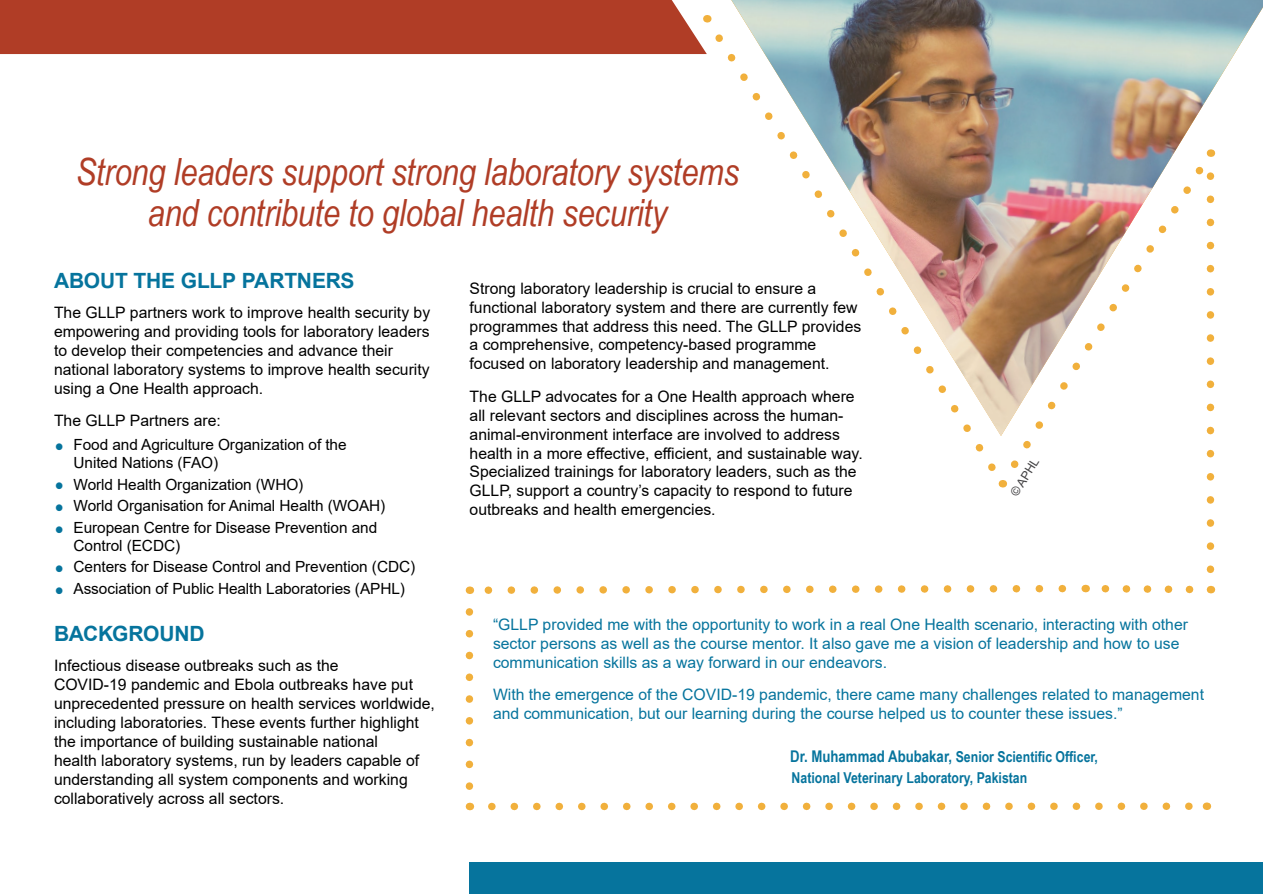
<style>
.page{position:relative;width:1263px;height:894px;background:#fff}
.page>*{position:absolute;margin:0;border:0;box-sizing:border-box;transform-origin:0 0}
.H2_Arial_26_Pt_Strong_Cond{font:italic 37.5px/40.5px "Arial Narrow";letter-spacing:-.005em;color:#b03d26;text-align:center}
.H3_Arial_14_pt_Teal{font:700 21px "Arial";letter-spacing:-.01em;color:#06749d}
.P_Arial_10_5_Pt_reg_Ex_Sp_c___Ls_Sp{font:15.75px/18.9px "Arial";color:#000}
.P_Arial_10_5_Pt_reg_Ex_Sp_c___Ls_Sp-2{font:15.75px/18.9px "Arial";color:#06749d}
.t1{font:15.3px/17.2px "Arial";letter-spacing:-.005em;color:#000}
.P__Arial_reg_10_75_Pt_Teal_Indent{font:700 15px/21px "Arial Narrow";color:#06749d}
.t2{font:12px "Arial";color:#414042}
.s1{font-size:16.2px}
</style>
<div class="page">
<div style="left:469px;top:861px;width:794px;height:32px;background:#06749d"></div>
<svg style="left:1206px;top:449px;width:8px;height:124px"></svg>
<svg style="left:466px;top:611px;width:7px;height:179px"></svg>
<svg style="left:492px;top:802px;width:701px;height:7px"></svg>
<svg style="left:1085px;top:584px;width:109px;height:10px"></svg>
<svg style="left:469px;top:584px;width:598px;height:10px"></svg>
<div style="left:0;top:0;width:708px;height:54px;background:#b03d26"></div>
<img style="left:727px;top:0;width:536px;height:436px">
<h2 class="H2_Arial_26_Pt_Strong_Cond" style="left:76px;top:151px;width:664px">Strong leaders support strong laboratory systems and contribute to global health security</h2>
<h3 class="H3_Arial_14_pt_Teal" style="left:54px;top:266px;width:302px">ABOUT THE GLLP PARTNERS</h3>
<p class="P_Arial_10_5_Pt_reg_Ex_Sp_c___Ls_Sp" style="left:54px;top:303px;width:378px">The GLLP partners work to improve health security by empowering and providing tools for laboratory leaders to develop their competencies and advance their national laboratory systems to improve health security using a One Health approach.</p>
<p class="P_Arial_10_5_Pt_reg_Ex_Sp_c___Ls_Sp" style="left:54px;top:411px;width:168px">The GLLP Partners are:</p>
<p class="t1" style="left:74px;top:436px;width:275px">Food and Agriculture Organization of the<br>United Nations (FAO)</p>
<p class="t1" style="left:74px;top:475px;width:231px">World Health Organization (WHO)</p>
<p class="t1" style="left:74px;top:497px;width:313px">World Organisation for Animal Health (WOAH)</p>
<p class="t1" style="left:74px;top:519px;width:305px">European Centre for Disease Prevention and<br>Control (ECDC)</p>
<p class="t1" style="left:74px;top:558px;width:343px">Centers for Disease Control and Prevention (CDC)</p>
<p class="t1" style="left:74px;top:580px;width:333px">Association of Public Health Laboratories (APHL)</p>
<h3 class="H3_Arial_14_pt_Teal" style="left:54px;top:618px;width:152px">BACKGROUND</h3>
<p class="P_Arial_10_5_Pt_reg_Ex_Sp_c___Ls_Sp" style="left:54px;top:655px;width:382px">Infectious disease outbreaks such as the<br>COVID-19 pandemic and Ebola outbreaks have put unprecedented pressure on health services worldwide, including laboratories. These events further highlight the importance of building sustainable national<br>health laboratory systems, run by leaders capable of understanding all system components and working collaboratively across all sectors.</p>
<p class="P_Arial_10_5_Pt_reg_Ex_Sp_c___Ls_Sp" style="left:469px;top:278px;width:393px">Strong laboratory leadership is crucial to ensure a functional laboratory system and there are currently few programmes that address this need. The GLLP provides a comprehensive, competency-based programme focused on laboratory leadership and management.</p>
<p class="P_Arial_10_5_Pt_reg_Ex_Sp_c___Ls_Sp" style="left:469px;top:386px;width:394px">The GLLP advocates for a One Health approach where all relevant sectors and disciplines across the human&shy;animal-environment interface are involved to address health in a more effective, efficient, and sustainable way.<br>Specialized trainings for laboratory leaders, such as the GLLP, support a country’s capacity to respond to future outbreaks and health emergencies.</p>
<p class="t2" style="left:1006px;top:490px;width:44px;rotate:-58deg">© APHL</p>
<p class="P_Arial_10_5_Pt_reg_Ex_Sp_c___Ls_Sp-2" style="left:493px;top:614px;width:696px">“GLLP provided me with the opportunity to work in a real One Health scenario, interacting with other sector persons as well as the course mentor. It also gave me a vision of leadership and how to use communication skills as a way forward in our endeavors.</p>
<p class="P_Arial_10_5_Pt_reg_Ex_Sp_c___Ls_Sp-2" style="left:493px;top:684px;width:712px">With the emergence of the COVID-19 pandemic, there came many challenges related to management and communication, but our learning during the course helped us to counter these issues.”</p>
<p class="P__Arial_reg_10_75_Pt_Teal_Indent" style="left:790px;top:745px;width:309px"><span class="s1">Dr. Muhammad Abubakar,</span> Senior Scientific Officer,<br>National Veterinary Laboratory, Pakistan</p>
</div>
